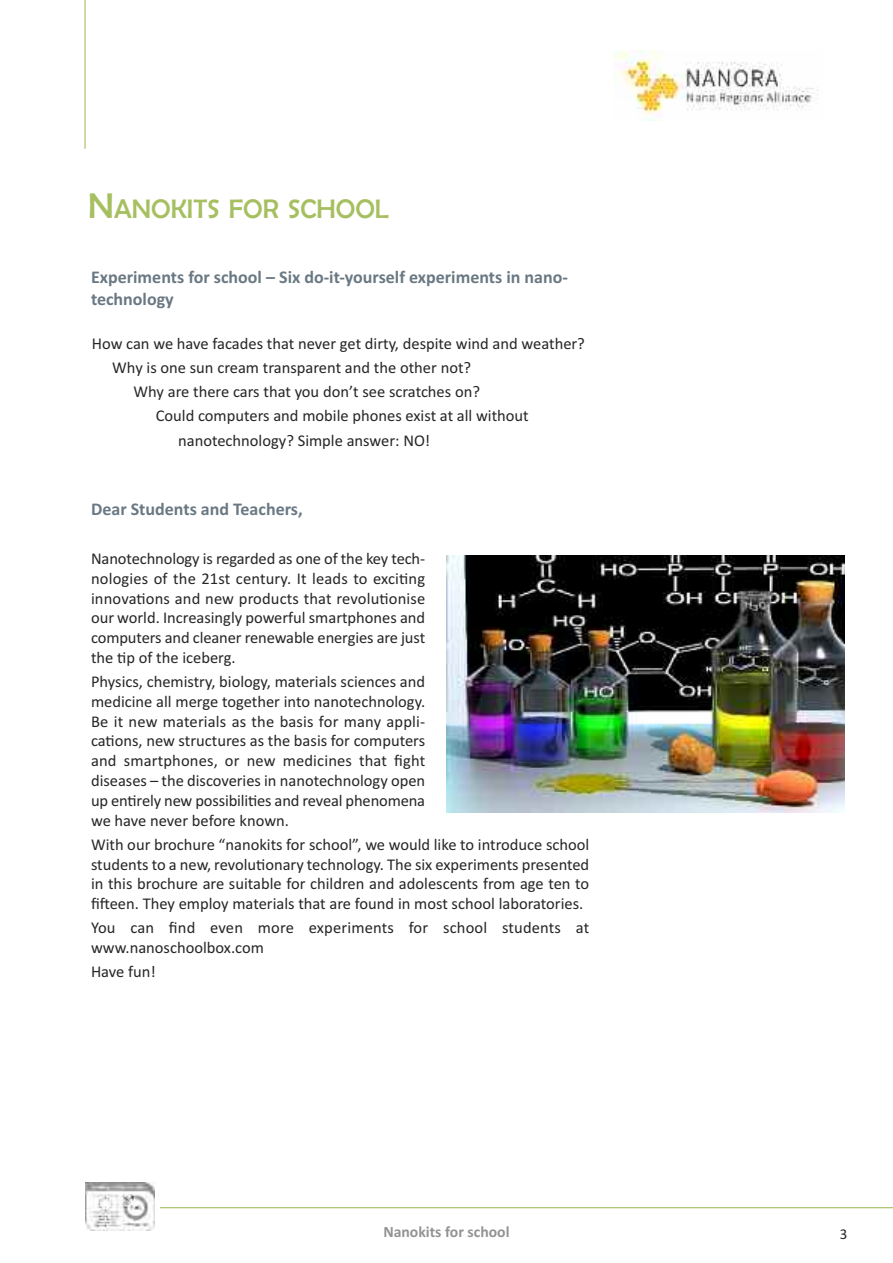
<style>
.page{position:relative;width:893px;height:1263px;background:#fff}
.page>*{position:absolute;margin:0;border:0;box-sizing:border-box;transform-origin:0 0}
.t1{font:27px "Berlin Sans FB";color:#a6bf60}
.t2{font:700 18px/21.6px "Calibri";color:#697882}
.t3{font:16.5px/19.8px "Calibri";color:#272627;text-align:justify}
.t4{font:700 15.75px "Calibri";color:#939393}
.t5{font:15px "Calibri";color:#272627}
.s1{font-size:36px}
</style>
<div class="page">
<hr style="left:84px;top:0;width:2px;height:149px;background:#a6bf60">
<img style="left:614px;top:50px;width:204px;height:71px">
<img style="left:447px;top:556px;width:397px;height:256px">
<hr style="left:85px;top:1207px;width:808px;height:1px;background:#a6bf60">
<div style="left:85px;top:1182px;width:75px;height:49px;background:#fff"></div>
<img style="left:85px;top:1183px;width:70px;height:48px">
<h1 class="t1" style="left:88px;top:193px;width:302px"><span class="s1">N</span>ANOKITS FOR SCHOOL</h1>
<p class="t2" style="left:91px;top:266px;width:478px">Experiments for school – Six do-it-yourself experiments in nano&shy;technology</p>
<p class="t3" style="left:92px;top:334px;width:495px">How can we have facades that never get dirty, despite wind and weather?</p>
<p class="t3" style="left:112px;top:358px;width:360px">Why is one sun cream transparent and the other not?</p>
<p class="t3" style="left:134px;top:382px;width:348px">Why are there cars that you don’t see scratches on?</p>
<p class="t3" style="left:156px;top:406px;width:375px">Could computers and mobile phones exist at all without</p>
<p class="t3" style="left:178px;top:430px;width:254px">nanotechnology? Simple answer: NO!</p>
<p class="t2" style="left:91px;top:498px;width:213px">Dear Students and Teachers,</p>
<p class="t3" style="left:91px;top:548px;width:336px">Nanotechnology is regarded as one of the key tech&shy;nologies of the 21st century. It leads to exciting innovations and new products that revolutionise our world. Increasingly powerful smartphones and computers and cleaner renewable energies are just the tip of the iceberg.</p>
<p class="t3" style="left:91px;top:671px;width:336px">Physics, chemistry, biology, materials sciences and medicine all merge together into nanotechnology.<br>Be it new materials as the basis for many appli&shy;cations, new structures as the basis for computers and smartphones, or new medicines that fight diseases – the discoveries in nanotechnology open up entirely new possibilities and reveal phenomena we have never before known.</p>
<p class="t3" style="left:91px;top:834px;width:500px">With our brochure “nanokits for school”, we would like to introduce school students to a new, revolutionary technology. The six experiments presented in this brochure are suitable for children and adolescents from age ten to fifteen. They employ materials that are found in most school laboratories.</p>
<p class="t3" style="left:91px;top:917px;width:500px">You can find even more experiments for school students at www.nanoschoolbox.com</p>
<p class="t3" style="left:91px;top:961px;width:66px">Have fun!</p>
<p class="t4" style="left:383px;top:1222px;width:128px">Nanokits for school</p>
<p class="t5" style="left:840px;top:1225px;width:9px">3</p>
</div>
